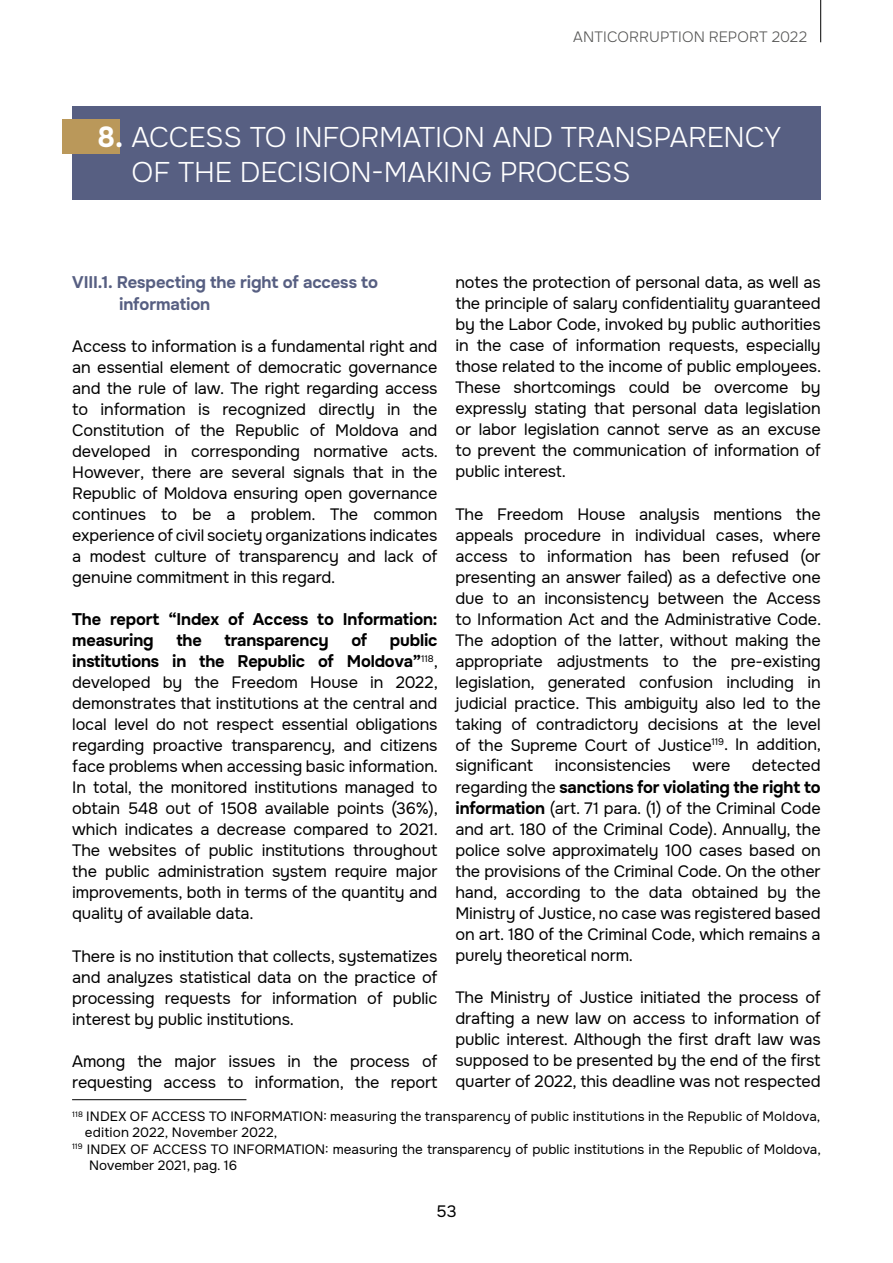
<style>
.page{position:relative;width:893px;height:1263px;background:#fff}
.page>*{position:absolute;margin:0;border:0;box-sizing:border-box;transform-origin:0 0}
.t1{font:300 28.5px/34.2px "Onest";letter-spacing:-.005em;color:#fff}
.t2{font:16.5px/21px "Onest";letter-spacing:-.01em;color:#000;text-align:justify}
.t3{font:700 16.5px/21px "Onest";letter-spacing:-.01em;color:#000}
.t4{font:700 16.5px/21.6px "Onest";letter-spacing:-.005em;color:#575f82}
.t5{font:300 15px "Onest";letter-spacing:.005em;color:#575756}
.t6{font:13.5px "Onest";color:#000}
.s1{font-weight:700}
</style>
<div class="page">
<hr style="left:820px;top:0;width:1px;height:42px;background:#000">
<div style="left:72px;top:106px;width:748px;height:94px;background:#575f82"></div>
<div style="left:62px;top:120px;width:58px;height:34px;background:#ba985a"></div>
<hr style="left:72px;top:1099px;width:174px;height:1px;background:#000">
<p class="t5" style="left:573px;top:28px;width:235px">ANTICORRUPTION REPORT 2022</p>
<h1 class="t1" style="left:132px;top:121px;width:651px;text-indent:-34px"><span class="s1">8.</span> ACCESS TO INFORMATION AND TRANSPARENCY<br>OF THE DECISION-MAKING PROCESS</h1>
<p class="t4" style="left:119px;top:272px;width:260px;text-indent:-47px">VIII.1. Respecting the right of access to information</p>
<p class="t2" style="left:72px;top:336px;width:367px">Access to information is a fundamental right and an essential element of democratic governance and the rule of law. The right regarding access to information is recognized directly in the Constitution of the Republic of Moldova and developed in corresponding normative acts.<br>However, there are several signals that in the Republic of Moldova ensuring open governance continues to be a problem. The common experience of civil society organizations indicates a modest culture of transparency and lack of genuine commitment in this regard.</p>
<p class="t3" style="left:72px;top:609px;width:367px">The report “Index of Access to Information: measuring</p>
<p class="t2" style="left:455px;top:272px;width:367px">notes the protection of personal data, as well as the principle of salary confidentiality guaranteed by the Labor Code, invoked by public authorities in the case of information requests, especially those related to the income of public employees.<br>These shortcomings could be overcome by expressly stating that personal data legislation or labor legislation cannot serve as an excuse to prevent the communication of information of public interest.</p>
<p class="t2" style="left:455px;top:504px;width:367px">The Freedom House analysis mentions the appeals procedure in individual cases, where access to information has been refused (or presenting an answer failed) as a defective one due to an inconsistency between the Access to Information Act and the Administrative Code.<br>The adoption of the latter, without making the appropriate adjustments to the pre-existing legislation, generated confusion including in judicial practice. This ambiguity also led to the taking of contradictory decisions at the level of the Supreme Court of Justice<sup>119</sup>. In addition, significant</p>
<p class="t2" style="left:72px;top:630px;width:367px;text-indent:318px"><span class="s1">public institutions in the Republic of Moldova”</span><sup>118</sup>, developed by the Freedom House in 2022, demonstrates that institutions at the central and local level do not respect essential obligations regarding proactive transparency, and citizens face problems when accessing basic information.<br>In total, the monitored institutions managed to obtain 548 out of 1508 available points (36%), which indicates a decrease compared to 2021.<br>The websites of public institutions throughout the public administration system require major improvements, both in terms of the quantity and quality of available data.</p>
<p class="t2" style="left:72px;top:946px;width:367px">There is no institution that collects, systematizes and analyzes statistical data on the practice of processing requests for information of public interest by public institutions.</p>
<p class="t2" style="left:72px;top:1051px;width:367px">Among the major issues in the process of requesting access to information, the report</p>
<p class="t3" style="left:176px;top:630px;width:27px">the</p>
<p class="t3" style="left:225px;top:630px;width:106px">transparency</p>
<p class="t3" style="left:351px;top:630px;width:17px">of</p>
<p class="t2" style="left:555px;top:756px;width:118px">inconsistencies</p>
<p class="t2" style="left:692px;top:756px;width:39px">were</p>
<p class="t2" style="left:455px;top:756px;width:367px;text-indent:296px">detected regarding the <span class="s1">sanctions for violating the right to information</span> (art. 71 para. (1) of the Criminal Code and art. 180 of the Criminal Code). Annually, the police solve approximately 100 cases based on the provisions of the Criminal Code. On the other hand, according to the data obtained by the Ministry of Justice, no case was registered based on art. 180 of the Criminal Code, which remains a purely theoretical norm.</p>
<p class="t2" style="left:455px;top:987px;width:367px">The Ministry of Justice initiated the process of drafting a new law on access to information of public interest. Although the first draft law was supposed to be presented by the end of the first quarter of 2022, this deadline was not respected</p>
<p class="t6" style="left:72px;top:1108px;width:750px"><sup>118</sup> INDEX OF ACCESS TO INFORMATION: measuring the transparency of public institutions in the Republic of Moldova,</p>
<p class="t6" style="left:85px;top:1124px;width:194px">edition 2022, November 2022,</p>
<p class="t6" style="left:72px;top:1140px;width:750px"><sup>119</sup> INDEX OF ACCESS TO INFORMATION: measuring the transparency of public institutions in the Republic of Moldova,</p>
<p class="t6" style="left:89px;top:1156px;width:150px">November 2021, pag. 16</p>
<p class="t2" style="left:436px;top:1201px;width:22px">53</p>
</div>
